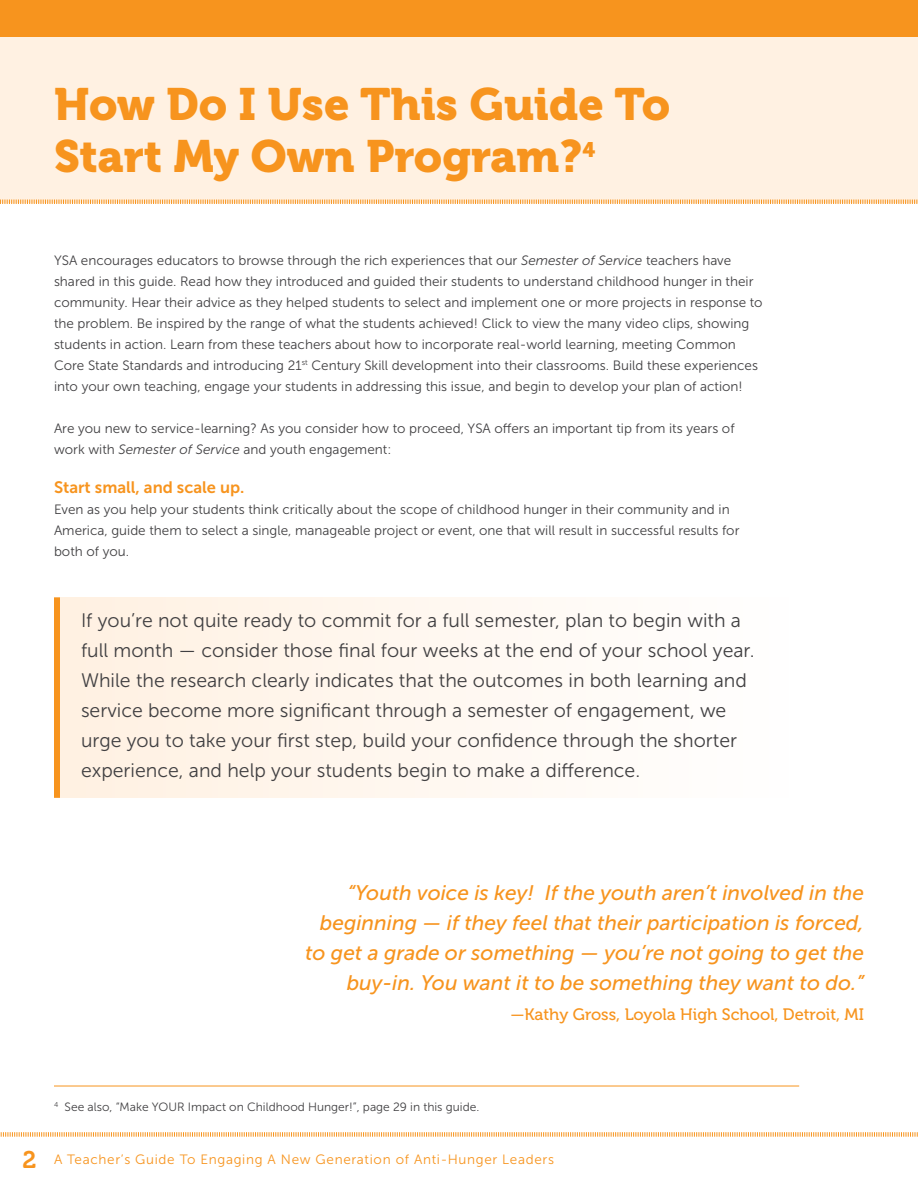
<style>
.page{position:relative;width:918px;height:1188px;background:#fff}
.page>*{position:absolute;margin:0;border:0;box-sizing:border-box;transform-origin:0 0}
.t1{font:45px/52.5px "Museo 900";color:#f7941e}
.t2{font:italic 21px/30px "Museo Sans 500";color:#f7941e;text-align:right}
.t3{font:19.5px/30px "Museo Sans 300";color:#414042}
.t4{font:16.5px "Museo 500";color:#f7941e}
.t5{font:16.5px "Museo Sans 700";color:#f7941e}
.t6{font:13.5px/21px "Museo Sans 300";color:#414042}
.t7{font:13.5px "Museo Sans 300";letter-spacing:.05em;color:#f7941e}
.t8{font:12px "Museo Sans 300";color:#414042}
.s1{font-style:italic}
.s2{font-family:"Museo 700";font-size:24px}
</style>
<div class="page">
<svg style="left:0;top:1132px;width:918px;height:5px"></svg>
<div style="left:0;top:14px;width:918px;height:189px;background:#fff1e2"></div>
<div style="left:0;top:0;width:918px;height:37px;background:#f7941e"></div>
<svg style="left:0;top:199px;width:918px;height:5px"></svg>
<div style="left:60px;top:597px;width:728px;height:201px;background:linear-gradient(to right,#fff1e2,#fffefe)"></div>
<div style="left:54px;top:597px;width:6px;height:201px;background:#f7941e"></div>
<hr style="left:54px;top:1086px;width:745px;height:1px;background:#f7941e">
<h1 class="t1" style="left:54px;top:78px;width:618px">How Do I Use This Guide To<br>Start My Own Program?<sup>4</sup></h1>
<p class="t6" style="left:54px;top:250px;width:710px">YSA encourages educators to browse through the rich experiences that our <span class="s1">Semester of Service</span> teachers have shared in this guide. Read how they introduced and guided their students to understand childhood hunger in their community. H ear their advice as they helped students to select and implement one or more projects in response to the problem. Be inspired by the range of what the students achieved! Click to view the many video clips, showing students in action. Learn from these teachers about how to incorporate real-world learning, meeting Common Core State Standards and introducing 21<sup>st</sup> Century Skill development into their classrooms. Build these experiences into your own teaching, engage your students in addressing this issue, and begin to develop your plan of action!</p>
<p class="t6" style="left:54px;top:418px;width:682px">Are you new to service-learning? As you consider how to proceed, YSA offers an important tip from its years of work with <span class="s1">Semester of Service</span> and youth engagement:</p>
<p class="t5" style="left:54px;top:478px;width:192px">Start small, and scale up.</p>
<p class="t6" style="left:54px;top:499px;width:687px">Even as you help your students think critically about the scope of childhood hunger in their community and in<br>America, guide them to select a single, manageable project or event, one that will result in successful results for both of you.</p>
<p class="t3" style="left:81px;top:605px;width:675px">If you’re not quite ready to commit for a full semester, plan to begin with a full month — consider those final four weeks at the end of your school year.<br>While the research clearly indicates that the outcomes in both learning and service become more significant through a semester of engagement, we urge you to take your first step, build your confidence through the shorter experience, and help your students begin to make a difference.</p>
<h2 class="t2" style="left:305px;top:878px;width:560px">“Youth voice is key! If the youth aren’t involved in the beginning — if they feel that their participation is forced, to get a grade or something — you’re not going to get the buy-in. You want it to be something they want to do.”</h2>
<p class="t4" style="left:510px;top:1005px;width:355px">—Kathy Gross, Loyola High School, Detroit, MI</p>
<p class="t8" style="left:54px;top:1101px;width:114px"><sup>4</sup> See also, “Make YOUR</p>
<p class="t8" style="left:188px;top:1101px;width:293px">I mpact on Childhood H unger!”, page 29 in this guide.</p>
<p class="t7" style="left:22px;top:1153px;width:533px"><span class="s2">2</span> A Teacher’s Guide To Engaging A New Generation of Anti-H unger Leaders</p>
</div>
